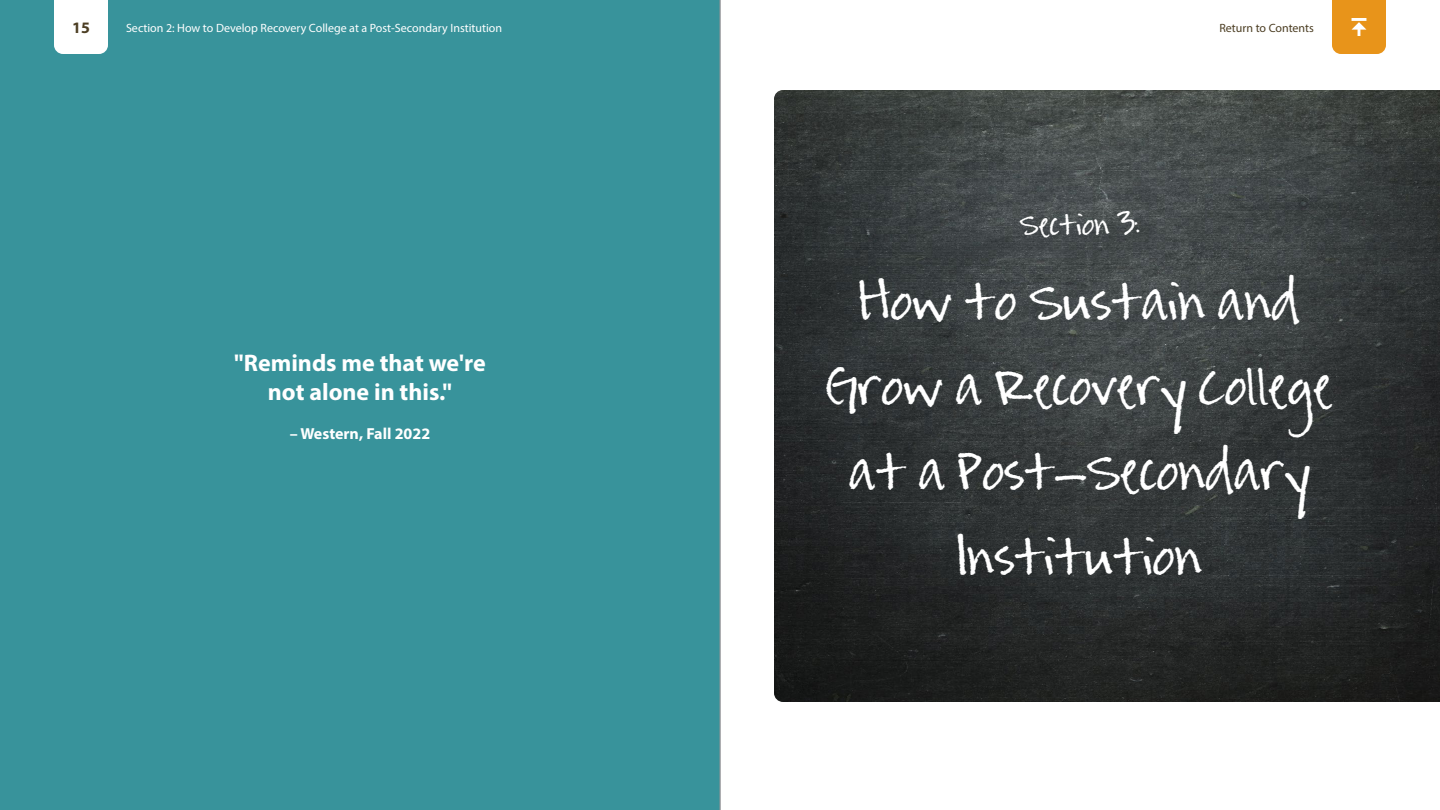
<style>
.page{position:relative;width:1440px;height:810px;background:#fff}
.page>*{position:absolute;margin:0;border:0;box-sizing:border-box;transform-origin:0 0}
.t1{font:46px/85px "Amanda's Hand";color:#fff;text-align:center}
.t2{font:26px "Amanda's Hand";color:#fff}
.t3{font:700 24px/28.8px "Myriad Pro";color:#fff;text-align:center}
.t4{font:700 16px "Myriad Pro";color:#fff}
.t5{font:700 16px "Myriad Pro";color:#4c3e23}
.t6{font:12px "Myriad Pro";color:#fff}
.t7{font:12px "Myriad Pro";color:#4c3e23}
</style>
<div class="page">
<div style="left:0;top:0;width:720px;height:810px;background:#38939b"></div>
<div style="left:54px;top:0;width:54px;height:54px;background:#fff"></div>
<img style="left:774px;top:90px;width:666px;height:612px">
<hr style="left:720px;top:0;width:1px;height:810px;background:#939598">
<div style="left:1332px;top:0;width:54px;height:54px;background:#e8941a"></div>
<h3 class="t5" style="left:72px;top:17px;width:19px">15</h3>
<p class="t6" style="left:126px;top:20px;width:378px">Section 2: How to Develop Recovery College at a Post-Secondary Institution</p>
<p class="t7" style="left:1219px;top:20px;width:96px">Return to Contents</p>
<h3 class="t3" style="left:234px;top:348px;width:253px">"Reminds me that we're not alone in this."</h3>
<h3 class="t4" style="left:290px;top:423px;width:142px">– Western, Fall 2022</h3>
<h2 class="t2" style="left:1020px;top:211px;width:122px">Section 3:</h2>
<h1 class="t1" style="left:827px;top:262px;width:508px">How to Sustain and<br>Grow a Recovery College at a Post-Secondary<br>Institution</h1>
</div>
